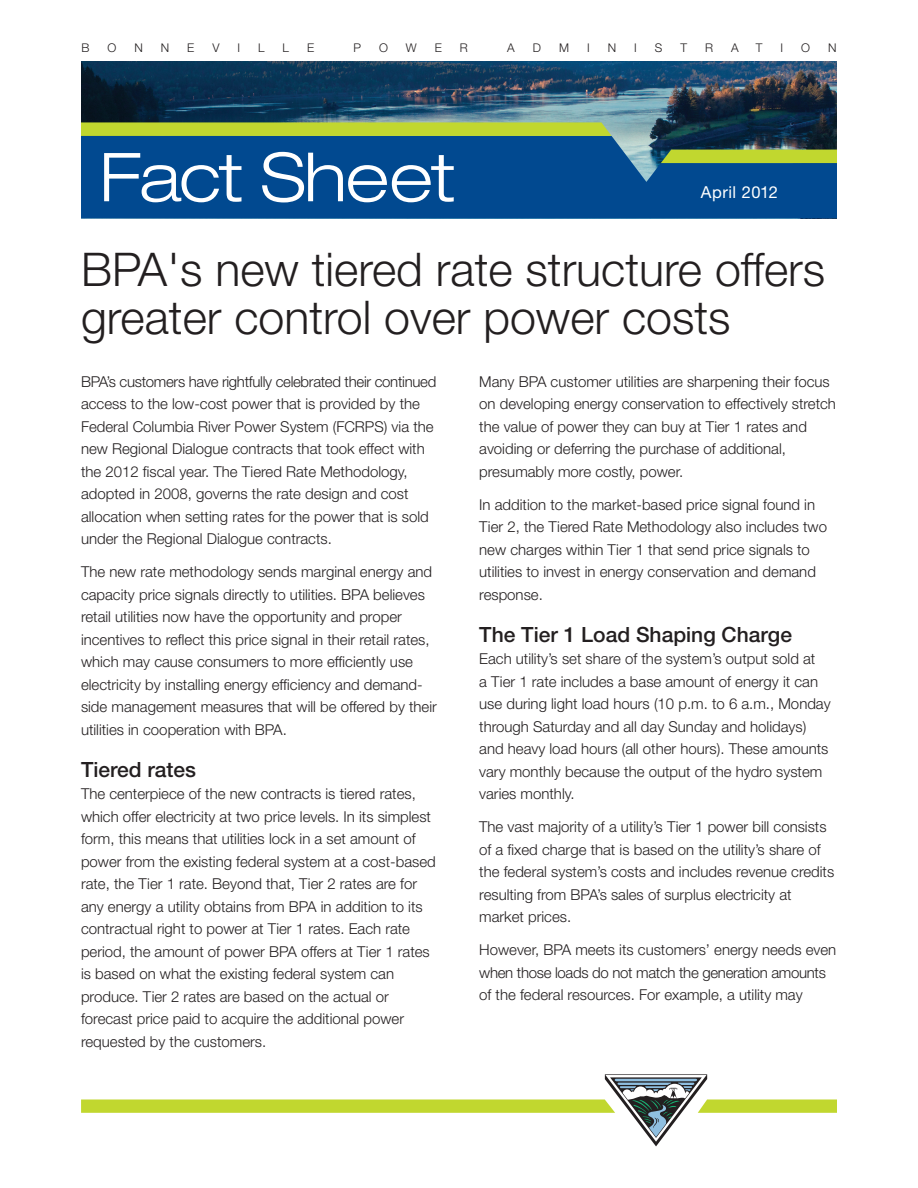
<style>
.page{position:relative;width:918px;height:1188px;background:#fff}
.page>*{position:absolute;margin:0;border:0;box-sizing:border-box;transform-origin:0 0}
.t1{font:300 expanded 67.5px "Helvetica Neue LT Std";letter-spacing:-.02em;color:#fff}
.t2{font:300 46.5px/48px "Helvetica Neue LT Std";color:#231f20}
.t3{font:500 21px "Helvetica Neue LT Std";color:#231f20}
.t4{font:16.5px "Helvetica Neue LT Std";letter-spacing:.03em;color:#fff}
.t5{font:300 15px/22.5px "Helvetica Neue LT Std";color:#231f20}
.t6{font:300 12px "Helvetica Neue LT Std";color:#231f20}
</style>
<div class="page">
<img style="left:81px;top:62px;width:756px;height:74px">
<svg style="left:81px;top:1074px;width:756px;height:72px"></svg>
<div style="left:81px;top:136px;width:756px;height:82px;background:#014990"></div>
<svg style="left:81px;top:122px;width:531px;height:14px;background:#bcd333"></svg>
<div style="left:661px;top:150px;width:176px;height:13px;background:#c1d72f"></div>
<p class="t6" style="left:81px;top:40px;width:10px">B</p>
<p class="t6" style="left:107px;top:40px;width:10px">O</p>
<p class="t6" style="left:134px;top:40px;width:10px">N</p>
<p class="t6" style="left:161px;top:40px;width:10px">N</p>
<p class="t6" style="left:187px;top:40px;width:9px">E</p>
<p class="t6" style="left:212px;top:40px;width:9px">V</p>
<p class="t6" style="left:238px;top:40px;width:4px">I</p>
<p class="t6" style="left:258px;top:40px;width:8px">L</p>
<p class="t6" style="left:283px;top:40px;width:8px">L</p>
<p class="t6" style="left:307px;top:40px;width:9px">E</p>
<p class="t6" style="left:354px;top:40px;width:9px">P</p>
<p class="t6" style="left:379px;top:40px;width:10px">O</p>
<p class="t6" style="left:406px;top:40px;width:12px">W</p>
<p class="t6" style="left:435px;top:40px;width:9px">E</p>
<p class="t6" style="left:460px;top:40px;width:10px">R</p>
<p class="t6" style="left:507px;top:40px;width:9px">A</p>
<p class="t6" style="left:533px;top:40px;width:10px">D</p>
<p class="t6" style="left:559px;top:40px;width:11px">M</p>
<p class="t6" style="left:587px;top:40px;width:4px">I</p>
<p class="t6" style="left:608px;top:40px;width:10px">N</p>
<p class="t6" style="left:634px;top:40px;width:4px">I</p>
<p class="t6" style="left:655px;top:40px;width:9px">S</p>
<p class="t6" style="left:680px;top:40px;width:8px">T</p>
<p class="t6" style="left:705px;top:40px;width:10px">R</p>
<p class="t6" style="left:731px;top:40px;width:9px">A</p>
<p class="t6" style="left:756px;top:40px;width:8px">T</p>
<p class="t6" style="left:781px;top:40px;width:4px">I</p>
<p class="t6" style="left:801px;top:40px;width:10px">O</p>
<p class="t6" style="left:828px;top:40px;width:10px">N</p>
<h1 class="t1" style="left:100px;top:137px;width:357px">Fact Sheet</h1>
<p class="t4" style="left:701px;top:182px;width:79px">April 2012</p>
<h2 class="t2" style="left:81px;top:244px;width:746px">BPA's new tiered rate structure offers greater control over power costs</h2>
<p class="t5" style="left:81px;top:370px;width:357px">BPA’s customers have rightfully celebrated their continued access to the low-cost power that is provided by the Federal Columbia River Power System (FCRPS) via the new Regional Dialogue contracts that took effect with the 2012 fiscal year. The Tiered Rate Methodology, adopted in 2008, governs the rate design and cost allocation when setting rates for the power that is sold under the Regional Dialogue contracts.</p>
<p class="t5" style="left:81px;top:560px;width:357px">The new rate methodology sends marginal energy and capacity price signals directly to utilities. BPA believes retail utilities now have the opportunity and proper incentives to reflect this price signal in their retail rates, which may cause consumers to more efficiently use electricity by installing energy efficiency and demand&shy;side management measures that will be offered by their utilities in cooperation with BPA.</p>
<h3 class="t3" style="left:81px;top:757px;width:117px">Tiered rates</h3>
<p class="t5" style="left:81px;top:782px;width:356px">The centerpiece of the new contracts is tiered rates, which offer electricity at two price levels. In its simplest form, this means that utilities lock in a set amount of power from the existing federal system at a cost-based rate, the Tier 1 rate. Beyond that, Tier 2 rates are for any energy a utility obtains from BPA in addition to its contractual right to power at Tier 1 rates. Each rate period, the amount of power BPA offers at Tier 1 rates is based on what the existing federal system can produce. Tier 2 rates are based on the actual or forecast price paid to acquire the additional power requested by the customers.</p>
<p class="t5" style="left:479px;top:370px;width:358px">Many BPA customer utilities are sharpening their focus on developing energy conservation to effectively stretch the value of power they can buy at Tier 1 rates and avoiding or deferring the purchase of additional, presumably more costly, power.</p>
<p class="t5" style="left:479px;top:493px;width:349px">In addition to the market-based price signal found in Tier 2, the Tiered Rate Methodology also includes two new charges within Tier 1 that send price signals to utilities to invest in energy conservation and demand response.</p>
<h3 class="t3" style="left:479px;top:622px;width:314px">The Tier 1 Load Shaping Charge</h3>
<p class="t5" style="left:479px;top:647px;width:353px">Each utility’s set share of the system’s output sold at<br>a Tier 1 rate includes a base amount of energy it can use during light load hours (10 p.m. to 6 a.m., Monday through Saturday and all day Sunday and holidays) and heavy load hours (all other hours). These amounts vary monthly because the output of the hydro system varies monthly.</p>
<p class="t5" style="left:479px;top:815px;width:357px">The vast majority of a utility’s Tier 1 power bill consists of a fixed charge that is based on the utility’s share of the federal system’s costs and includes revenue credits resulting from BPA’s sales of surplus electricity at market prices.</p>
<p class="t5" style="left:479px;top:938px;width:359px">However, BPA meets its customers’ energy needs even when those loads do not match the generation amounts of the federal resources. For example, a utility may</p>
</div>
